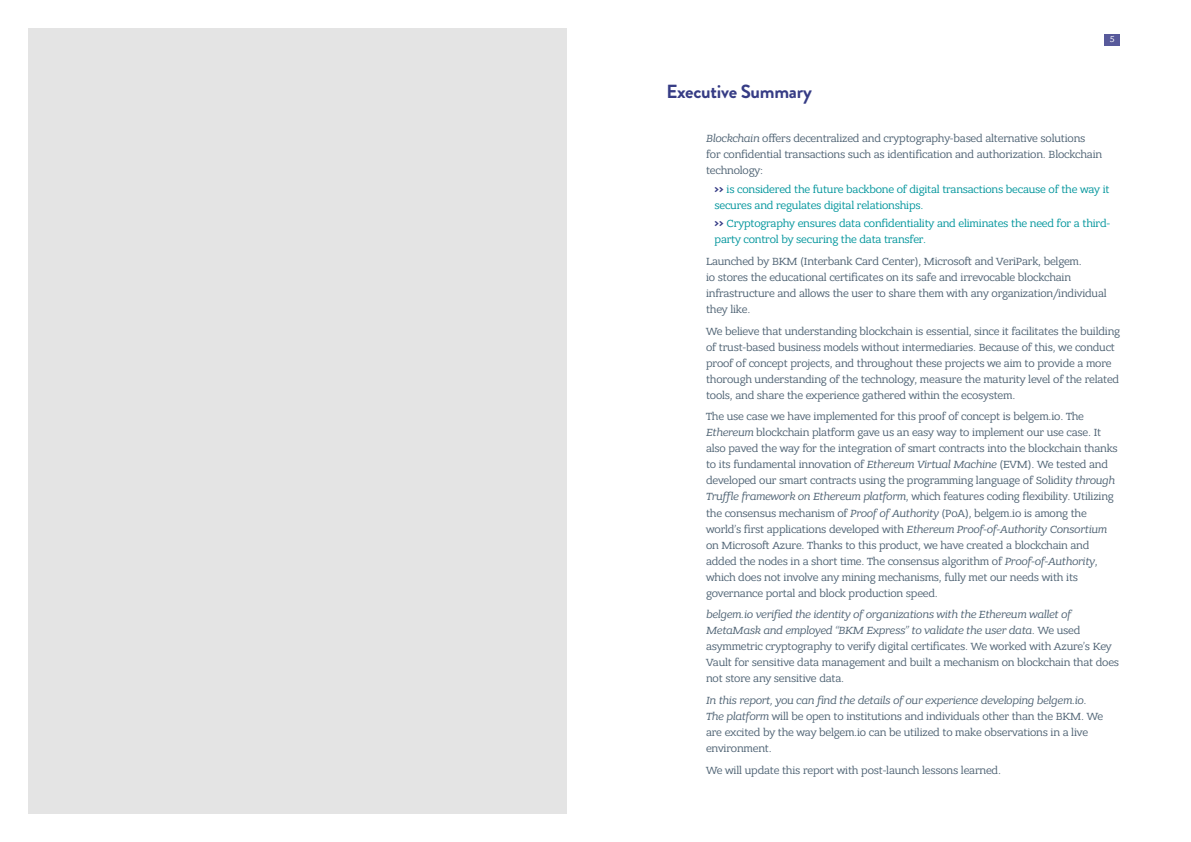
<style>
.page{position:relative;width:1191px;height:842px;background:#fff}
.page>*{position:absolute;margin:0;border:0;box-sizing:border-box;transform-origin:0 0}
.t1{font:700 19px "Brandon Grotesque";letter-spacing:-.015em;color:#363c85}
.t2{font:11px/16px "Bandera Pro";letter-spacing:-.015em;color:#4f6374}
.t3{font:11px/16px "Bandera Pro";letter-spacing:-.015em;color:#00959c}
.t4{font:9px "Bandera Pro";color:#fff}
.s1{font-style:italic}
.s2{font-weight:800;color:#363c85}
</style>
<div class="page">
<div style="left:1104px;top:34px;width:16px;height:12px;background:#585a9b"></div>
<div style="left:28px;top:28px;width:539px;height:786px;background:#e4e4e4"></div>
<p class="t4" style="left:1109px;top:34px;width:6px">5</p>
<h1 class="t1" style="left:666px;top:79px;width:147px">Executive Summary</h1>
<p class="t2" style="left:706px;top:130px;width:397px"><span class="s1">Blockchain</span> offers decentralized and cryptography-based alternative solutions for confidential transactions such as identification and authorization. Blockchain technology:</p>
<p class="t3" style="left:714px;top:181px;width:396px"><span class="s2">&gt;&gt;</span> is considered the future backbone of digital transactions because of the way it secures and regulates digital relationships.</p>
<p class="t3" style="left:714px;top:216px;width:397px"><span class="s2">&gt;&gt;</span> Cryptography ensures data confidentiality and eliminates the need for a third&shy;party control by securing the data transfer.</p>
<p class="t2" style="left:706px;top:253px;width:402px">Launched by BKM (Interbank Card Center), Microsoft and VeriPark, belgem.<br>io stores the educational certificates on its safe and irrevocable blockchain infrastructure and allows the user to share them with any organization/individual they like.</p>
<p class="t2" style="left:706px;top:323px;width:415px">We believe that understanding blockchain is essential, since it facilitates the building of trust-based business models without intermediaries. Because of this, we conduct proof of concept projects, and throughout these projects we aim to provide a more thorough understanding of the technology, measure the maturity level of the related tools, and share the experience gathered within the ecosystem.</p>
<p class="t2" style="left:706px;top:409px;width:413px">The use case we have implemented for this proof of concept is belgem.io. The <span class="s1">Ethereum</span> blockchain platform gave us an easy way to implement our use case. It also paved the way for the integration of smart contracts into the blockchain thanks to its fundamental innovation of <span class="s1">Ethereum Virtual Machine</span> (EVM). We tested and developed our smart contracts using the programming language of Solidity <span class="s1">through Truffle framework on Ethereum platform</span>, which features coding flexibility. Utilizing the consensus mechanism of <span class="s1">Proof of Authority</span> (PoA), belgem.io is among the world’s first applications developed with <span class="s1">Ethereum Proof-of-Authority Consortium </span>on Microsoft Azure. Thanks to this product, we have created a blockchain and added the nodes in a short time. The consensus algorithm of <span class="s1">Proof-of-Authority</span>, which does not involve any mining mechanisms, fully met our needs with its governance portal and block production speed.</p>
<p class="t2" style="left:706px;top:607px;width:414px"><span class="s1">belgem.io verified the identity of organizations with the Ethereum wallet of MetaMask and employed “BKM Express” to validate the user data.</span> We used asymmetric cryptography to verify digital certificates. We worked with Azure’s Key Vault for sensitive data management and built a mechanism on blockchain that does not store any sensitive data.</p>
<p class="t2" style="left:706px;top:692px;width:399px"><span class="s1">In this report, you can find the details of our experience developing belgem.io.<br>The platform</span> will be open to institutions and individuals other than the BKM. We are excited by the way belgem.io can be utilized to make observations in a live environment.</p>
<p class="t2" style="left:706px;top:762px;width:296px">We will update this report with post-launch lessons learned.</p>
</div>
